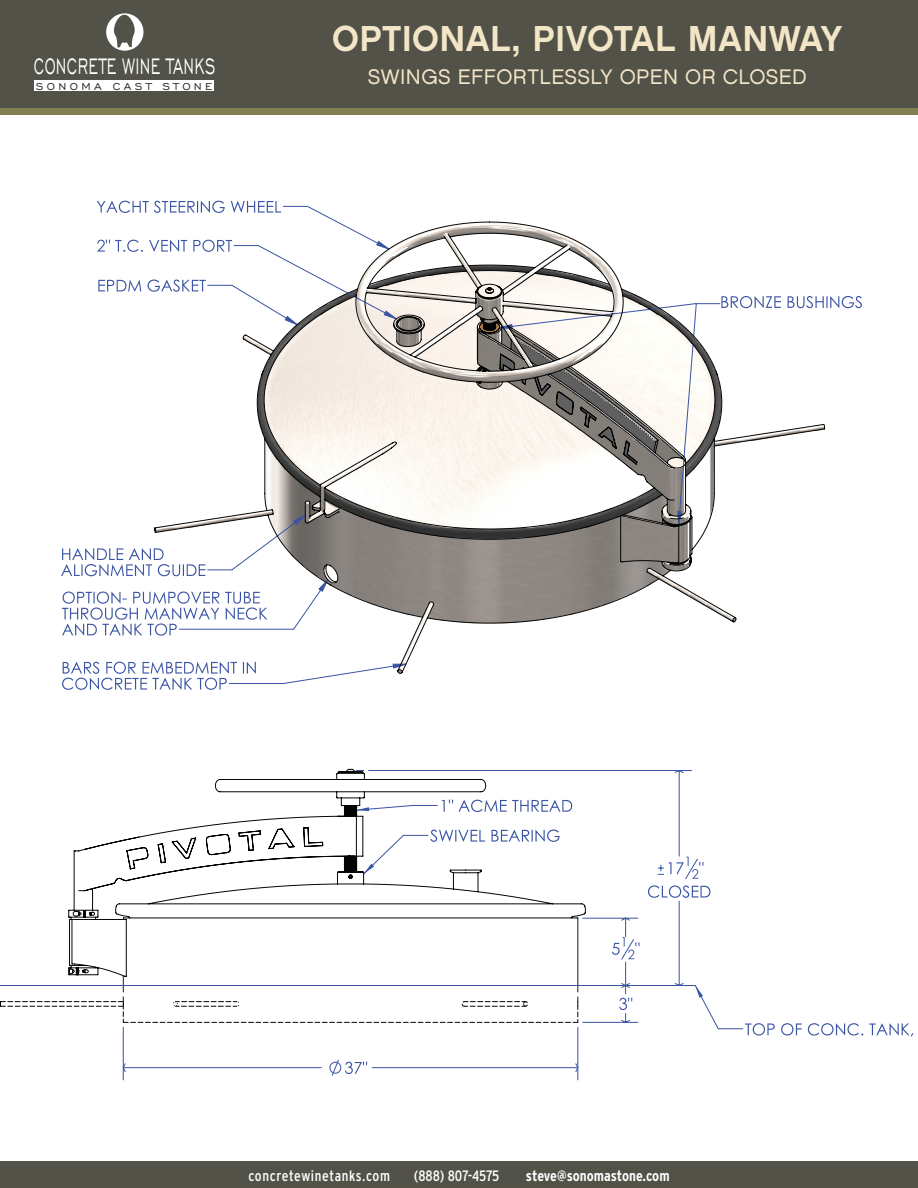
<style>
.page{position:relative;width:918px;height:1188px;background:#fff}
.page>*{position:absolute;margin:0;border:0;box-sizing:border-box;transform-origin:0 0}
.t1{font:36px "Chalet New York Nineteen Sixty";letter-spacing:.02em;color:#f2e6c7}
.t2{font:28.8px "Engravers Gothic BT";letter-spacing:.02em;color:#fff;scale:.6 1}
.t3{font:21px "Chalet London Nineteen Sixty";letter-spacing:.02em;color:#f2e6c7}
.t4{font:condensed 15px "Interstate";letter-spacing:.03em;color:#fff}
.t5{font:700 condensed 15px "Interstate";letter-spacing:-.005em;color:#fff}
.t6{font:condensed 15px "Interstate";letter-spacing:-.01em;color:#fff}
.t7{font:12.9px "Engravers Gothic BT";letter-spacing:.26em;color:#231f20}
</style>
<div class="page">
<div style="left:0;top:0;width:918px;height:108px;background:#535249"></div>
<div style="left:0;top:108px;width:918px;height:7px;background:#818053"></div>
<div style="left:0;top:1161px;width:918px;height:27px;background:#535249"></div>
<svg style="left:62px;top:662px;width:165px;height:28px"></svg>
<hr style="left:229px;top:683px;width:54px;height:1px;background:#3a54a4">
<svg style="left:283px;top:674px;width:63px;height:10px"></svg>
<svg style="left:61px;top:548px;width:93px;height:88px"></svg>
<svg style="left:97px;top:201px;width:240px;height:91px"></svg>
<svg style="left:154px;top:221px;width:583px;height:453px"></svg>
<svg style="left:499px;top:296px;width:363px;height:229px"></svg>
<svg style="left:329px;top:1059px;width:38px;height:17px"></svg>
<svg style="left:692px;top:858px;width:18px;height:40px"></svg>
<svg style="left:578px;top:770px;width:114px;height:253px"></svg>
<hr style="left:0;top:985px;width:695px;height:1px;background:#3a54a4">
<svg style="left:122px;top:1063px;width:4px;height:10px"></svg>
<svg style="left:575px;top:1063px;width:4px;height:10px"></svg>
<hr style="left:123px;top:1067px;width:198px;height:1px;background:#3a54a4">
<hr style="left:372px;top:1067px;width:206px;height:1px;background:#3a54a4">
<hr style="left:123px;top:1027px;width:1px;height:53px;background:#3a54a4">
<hr style="left:577px;top:1027px;width:1px;height:53px;background:#3a54a4">
<svg style="left:695px;top:985px;width:219px;height:52px"></svg>
<svg style="left:68px;top:768px;width:518px;height:239px"></svg>
<svg style="left:0;top:976px;width:578px;height:47px"></svg>
<div style="left:34px;top:81px;width:180px;height:10px;background:#fff"></div>
<svg style="left:106px;top:13px;width:37px;height:38px"></svg>
<p class="t2" style="left:34px;top:50px;width:304px">CONCRETE WINE TANKS</p>
<p class="t7" style="left:36px;top:79px;width:178px">SONOMA CAST STONE</p>
<p class="t1" style="left:332px;top:16px;width:512px">OPTIONAL, PIVOTAL MANWAY</p>
<p class="t3" style="left:368px;top:64px;width:440px">SWINGS EFFORTLESSLY OPEN OR CLOSED</p>
<p class="t4" style="left:248px;top:1167px;width:143px">concretewinetanks.com</p>
<p class="t6" style="left:414px;top:1167px;width:87px">(888) 807-4575</p>
<p class="t5" style="left:526px;top:1167px;width:145px">steve@sonomastone.com</p>
</div>
